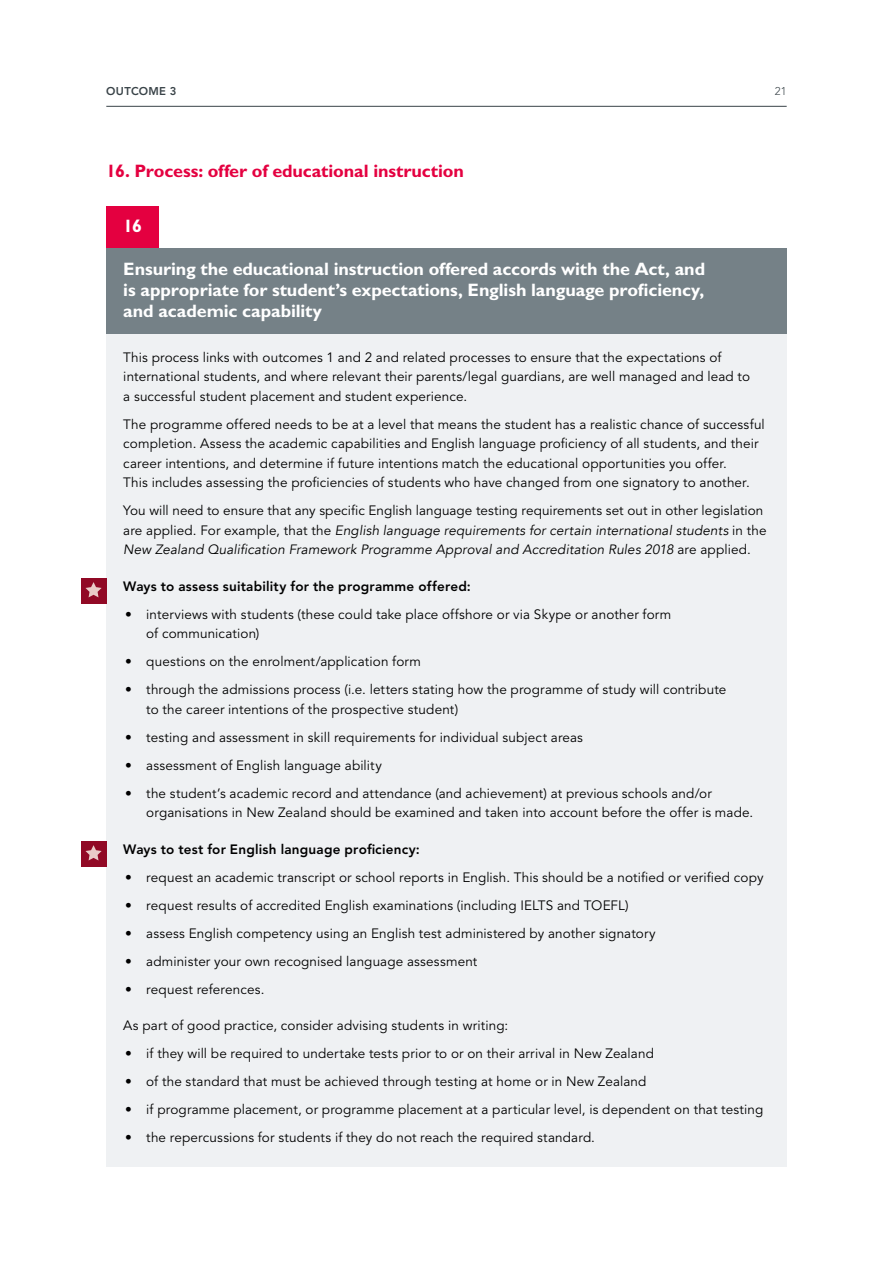
<style>
.page{position:relative;width:893px;height:1263px;background:#fff}
.page>*{position:absolute;margin:0;border:0;box-sizing:border-box;transform-origin:0 0}
.Clause_-_grey_headin{font:700 18px/21px "Gill Sans Maori";letter-spacing:-.005em;color:#fff;text-align:justify}
.t1{font:700 18px "Gill Sans Maori";letter-spacing:-.01em;color:#e40040}
.Clause_-_Red_tab{font:700 18px "Gill Sans Maori";color:#fff}
.Body{font:13.5px/19.5px "Avenir Maori";letter-spacing:.01em;color:#000}
.H4_-_after_H2{font:800 13.5px "Avenir LT Pro";letter-spacing:.015em;color:#000}
.t2{font:800 11.25px "Avenir LT Pro";letter-spacing:.025em;color:#394348}
.t3{font:300 11.25px "Avenir LT Pro";color:#394348}
.s1{font-family:"Avenir";font-style:italic}
</style>
<div class="page">
<div style="left:106px;top:206px;width:53px;height:43px;background:#e40040"></div>
<div style="left:106px;top:248px;width:681px;height:86px;background:#758187"></div>
<div style="left:106px;top:334px;width:681px;height:87px;background:#eff1f3"></div>
<div style="left:106px;top:401px;width:681px;height:106px;background:#eff1f3"></div>
<div style="left:106px;top:487px;width:681px;height:88px;background:#eff1f3"></div>
<div style="left:106px;top:563px;width:681px;height:48px;background:#eff1f3"></div>
<div style="left:106px;top:591px;width:681px;height:71px;background:#eff1f3"></div>
<div style="left:106px;top:638px;width:681px;height:52px;background:#eff1f3"></div>
<div style="left:106px;top:666px;width:681px;height:72px;background:#eff1f3"></div>
<div style="left:106px;top:714px;width:681px;height:52px;background:#eff1f3"></div>
<div style="left:106px;top:742px;width:681px;height:52px;background:#eff1f3"></div>
<div style="left:106px;top:770px;width:681px;height:84px;background:#eff1f3"></div>
<div style="left:106px;top:854px;width:681px;height:52px;background:#eff1f3"></div>
<div style="left:106px;top:882px;width:681px;height:52px;background:#eff1f3"></div>
<div style="left:106px;top:910px;width:681px;height:52px;background:#eff1f3"></div>
<div style="left:106px;top:938px;width:681px;height:52px;background:#eff1f3"></div>
<div style="left:106px;top:966px;width:681px;height:65px;background:#eff1f3"></div>
<div style="left:106px;top:1030px;width:681px;height:53px;background:#eff1f3"></div>
<div style="left:106px;top:1058px;width:681px;height:53px;background:#eff1f3"></div>
<div style="left:106px;top:1086px;width:681px;height:53px;background:#eff1f3"></div>
<div style="left:106px;top:1114px;width:681px;height:53px;background:#eff1f3"></div>
<div style="left:81px;top:578px;width:25px;height:25px;background:#910925"></div>
<svg style="left:85px;top:582px;width:17px;height:15px"></svg>
<div style="left:81px;top:841px;width:25px;height:25px;background:#910925"></div>
<svg style="left:85px;top:845px;width:17px;height:15px"></svg>
<hr style="left:106px;top:106px;width:681px;height:1px;background:#394348">
<p class="t2" style="left:106px;top:84px;width:72px">Outcome 3</p>
<p class="t3" style="left:775px;top:84px;width:13px">21</p>
<h2 class="t1" style="left:106px;top:160px;width:359px">16. Process: offer of educational instruction</h2>
<p class="Clause_-_Red_tab" style="left:123px;top:215px;width:20px">16</p>
<p class="Clause_-_grey_headin" style="left:123px;top:258px;width:583px">Ensuring the educational instruction offered accords with the Act, and is appropriate for student’s expectations, English language proficiency, and academic capability</p>
<p class="Body" style="left:123px;top:347px;width:628px">This process links with outcomes 1 and 2 and related processes to ensure that the expectations of international students, and where relevant their parents/legal guardians, are well managed and lead to a successful student placement and student experience.</p>
<p class="Body" style="left:123px;top:414px;width:643px">The programme offered needs to be at a level that means the student has a realistic chance of successful completion. Assess the academic capabilities and English language proficiency of all students, and their career intentions, and determine if future intentions match the educational opportunities you offer.<br>This includes assessing the proficiencies of students who have changed from one signatory to another.</p>
<p class="Body" style="left:123px;top:501px;width:645px">You will need to ensure that any specific English language testing requirements set out in other legislation are applied. For example, that the <span class="s1">English language requirements for certain international students</span> in the<br><span class="s1">New Zealand Qualification Framework Programme Approval and Accreditation Rules 2018</span> are applied.</p>
<h4 class="H4_-_after_H2" style="left:123px;top:578px;width:349px">Ways to assess suitability for the programme offered:</h4>
<p class="Body" style="left:146px;top:604px;width:526px;text-indent:-21px">• interviews with students (these could take place offshore or via Skype or another form of communication)</p>
<p class="Body" style="left:125px;top:652px;width:297px">• questions on the enrolment/application form</p>
<p class="Body" style="left:146px;top:680px;width:582px;text-indent:-21px">• through the admissions process (i.e. letters stating how the programme of study will contribute to the career intentions of the prospective student)</p>
<p class="Body" style="left:125px;top:728px;width:459px">• testing and assessment in skill requirements for individual subject areas</p>
<p class="Body" style="left:125px;top:756px;width:258px">• assessment of English language ability</p>
<p class="Body" style="left:146px;top:784px;width:608px;text-indent:-21px">• the student’s academic record and attendance (and achievement) at previous schools and/or organisations in New Zealand should be examined and taken into account before the offer is made.</p>
<p class="H4_-_after_H2" style="left:123px;top:841px;width:298px">Ways to test for English language proficiency:</p>
<p class="Body" style="left:125px;top:868px;width:640px">• request an academic transcript or school reports in English. This should be a notified or verified copy</p>
<p class="Body" style="left:125px;top:896px;width:505px">• request results of accredited English examinations (including IELTS and TOEFL)</p>
<p class="Body" style="left:125px;top:924px;width:532px">• assess English competency using an English test administered by another signatory</p>
<p class="Body" style="left:125px;top:952px;width:354px">• administer your own recognised language assessment</p>
<p class="Body" style="left:125px;top:980px;width:141px">• request references.</p>
<p class="Body" style="left:123px;top:1016px;width:386px">As part of good practice, consider advising students in writing:</p>
<p class="Body" style="left:125px;top:1044px;width:530px">• if they will be required to undertake tests prior to or on their arrival in New Zealand</p>
<p class="Body" style="left:125px;top:1072px;width:523px">• of the standard that must be achieved through testing at home or in New Zealand</p>
<p class="Body" style="left:125px;top:1100px;width:640px">• if programme placement, or programme placement at a particular level, is dependent on that testing</p>
<p class="Body" style="left:125px;top:1128px;width:471px">• the repercussions for students if they do not reach the required standard.</p>
</div>
